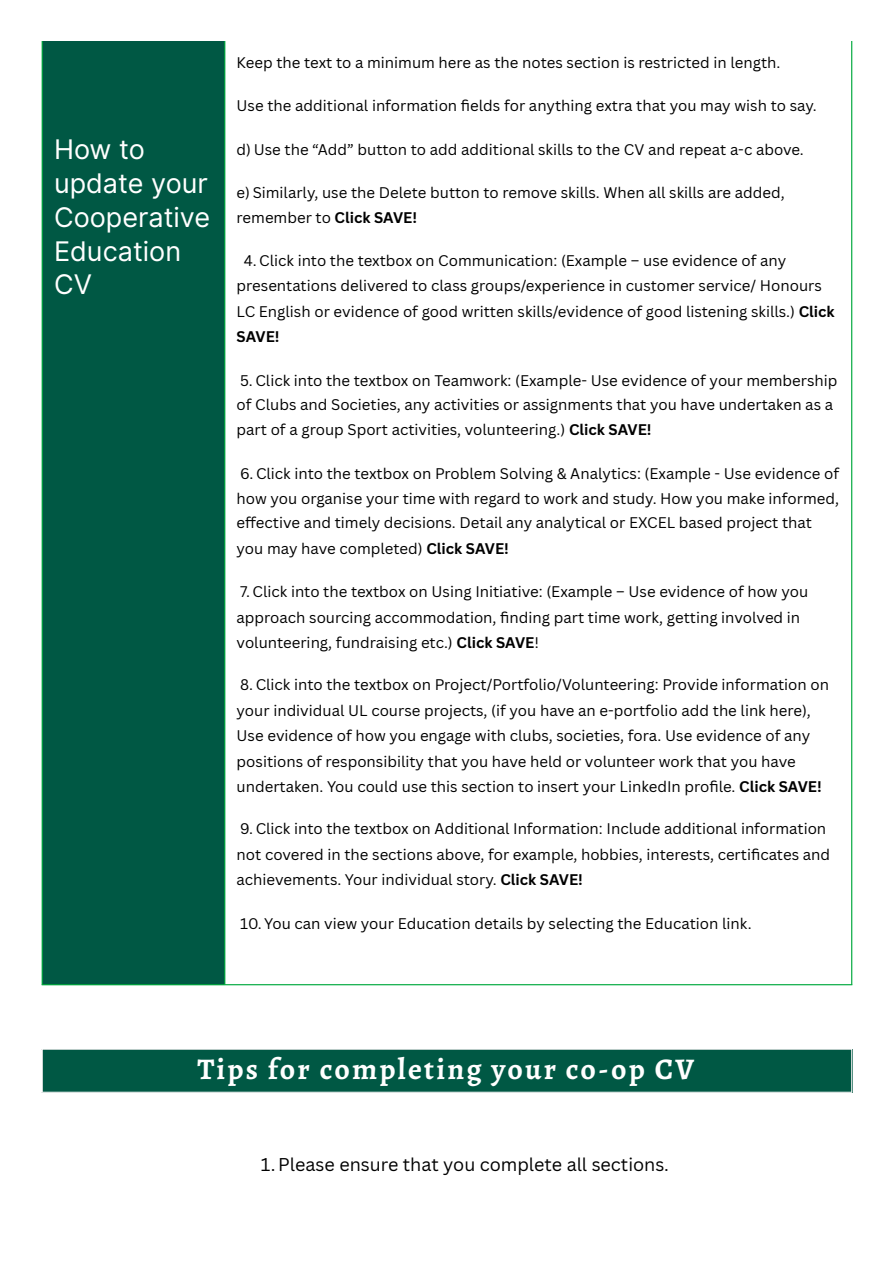
<style>
.page{position:relative;width:894px;height:1263px;background:#fff}
.page>*{position:absolute;margin:0;border:0;box-sizing:border-box;transform-origin:0 0}
.t1{font:700 30px "Alegreya";letter-spacing:.075em;color:#fff}
.t2{font:27px/33.8px "Inter";color:#fff}
.t3{font:18px "Canva Sans";color:#000}
.t4{font:15px/25.3px "Canva Sans";color:#000}
.s1{font-weight:700}
</style>
<div class="page">
<div style="left:43px;top:43px;width:181px;height:941px;background:#005844"></div>
<hr style="left:42px;top:42px;width:1px;height:942px;background:#00b140">
<hr style="left:224px;top:42px;width:1px;height:942px;background:#00b140">
<hr style="left:850px;top:42px;width:2px;height:942px;background:#00b140">
<hr style="left:42px;top:42px;width:810px;height:1px;background:#00b140">
<hr style="left:42px;top:984px;width:810px;height:1px;background:#00b140">
<div style="left:42px;top:1049px;width:809px;height:43px;background:#005844"></div>
<hr style="left:42px;top:1050px;width:1px;height:42px;background:#fff">
<hr style="left:850px;top:1050px;width:2px;height:42px;background:#fff">
<hr style="left:42px;top:1048px;width:810px;height:2px;background:#fff">
<p class="t2" style="left:54px;top:133px;width:158px">How to update your<br>Cooperative<br>Education<br>CV</p>
<p class="t4" style="left:236px;top:50px;width:545px">Keep the text to a minimum here as the notes section is restricted in length.</p>
<p class="t4" style="left:236px;top:92px;width:581px">Use the additional information fields for anything extra that you may wish to say.</p>
<p class="t4" style="left:236px;top:136px;width:568px">d) Use the “Add” button to add additional skills to the CV and repeat a-c above.</p>
<p class="t4" style="left:236px;top:179px;width:549px;line-height:25.8px">e) Similarly, use the Delete button to remove skills. When all skills are added, remember to <span class="s1">Click SAVE!</span></p>
<h1 class="t4" style="left:236px;top:248px;width:599px;text-indent:7px">4. Click into the textbox on Communication: (Example – use evidence of any presentations delivered to class groups/experience in customer service/ Honours LC English or evidence of good written skills/evidence of good listening skills.) <span class="s1">Click SAVE!</span></h1>
<p class="t4" style="left:236px;top:367px;width:602px;line-height:24.8px">5. Click into the textbox on Teamwork: (Example- Use evidence of your membership of Clubs and Societies, any activities or assignments that you have undertaken as a part of a group Sport activities, volunteering.) <span class="s1">Click SAVE!</span></p>
<p class="t4" style="left:236px;top:460px;width:603px">6. Click into the textbox on Problem Solving &amp; Analytics: (Example - Use evidence of how you organise your time with regard to work and study. How you make informed, effective and timely decisions. Detail any analytical or EXCEL based project that you may have completed) <span class="s1">Click SAVE!</span></p>
<p class="t4" style="left:236px;top:578px;width:573px">7. Click into the textbox on Using Initiative: (Example – Use evidence of how you approach sourcing accommodation, fi nding part time work, getting involved in volunteering, fundraising etc.) <span class="s1">Click SAVE</span>!</p>
<p class="t4" style="left:236px;top:672px;width:594px">8. Click into the textbox on Project/Portfolio/Volunteering: Provide information on your individual UL course projects, (if you have an e-portfolio add the link here), Use evidence of how you engage with clubs, societies, fora. Use evidence of any positions of responsibility that you have held or volunteer work that you have undertaken. You could use this section to insert your LinkedIn profi le. <span class="s1">Click SAVE!</span></p>
<p class="t4" style="left:236px;top:816px;width:595px">9. Click into the textbox on Additional Information: Include additional information not covered in the sections above, for example, hobbies, interests, certifi cates and achievements. Your individual story. <span class="s1">Click SAVE!</span></p>
<p class="t4" style="left:240px;top:910px;width:512px">10. You can view your Education details by selecting the Education link.</p>
<p class="t1" style="left:197px;top:1048px;width:498px">Tips for completing your co-op CV</p>
<p class="t3" style="left:261px;top:1152px;width:409px">1.Please ensure that you complete all sections.</p>
</div>
